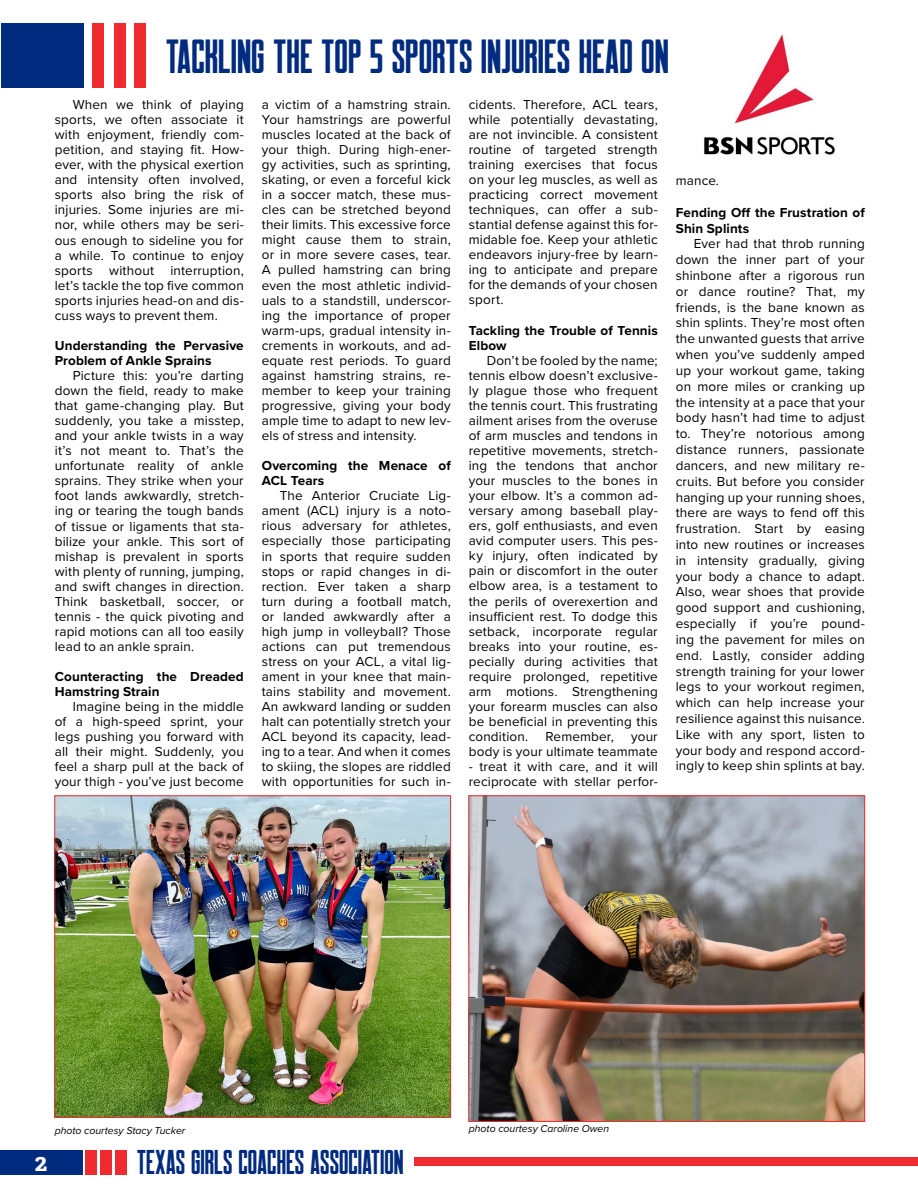
<style>
.page{position:relative;width:918px;height:1188px;background:#fff}
.page>*{position:absolute;margin:0;border:0;box-sizing:border-box;transform-origin:0 0}
.t1{font:48px "Robinson";color:#012b7f}
.t2{font:34.5px "Robinson";color:#012b7f}
.t3{font:700 24px "Adelle";color:#fff}
.t4{font:13.5px/15px "Proxima Nova";letter-spacing:.01em;color:#000;text-align:justify}
.t5{font:700 13.5px/15px "Proxima Nova";letter-spacing:.01em;color:#000}
.t6{font:italic 10.5px "Proxima Nova";color:#000}
.s1{font-size:10.35px}
</style>
<div class="page">
<img style="left:704px;top:34px;width:131px;height:121px">
<div style="left:0;top:1150px;width:82px;height:25px;background:#012b7f"></div>
<div style="left:85px;top:1150px;width:12px;height:25px;background:#ef2b2f"></div>
<div style="left:100px;top:1150px;width:12px;height:25px;background:#ef2b2f"></div>
<div style="left:115px;top:1150px;width:12px;height:25px;background:#ef2b2f"></div>
<div style="left:415px;top:1158px;width:503px;height:8px;background:#ef2b2f"></div>
<div style="left:1px;top:23px;width:83px;height:65px;background:#012b7f"></div>
<div style="left:93px;top:23px;width:11px;height:65px;background:#ef2b2f"></div>
<div style="left:114px;top:23px;width:12px;height:65px;background:#ef2b2f"></div>
<div style="left:135px;top:23px;width:11px;height:65px;background:#ef2b2f"></div>
<img style="left:471px;top:797px;width:392px;height:323px">
<div style="left:469px;top:795px;width:396px;height:327px;border:1px solid #ef2b2f"></div>
<img style="left:56px;top:797px;width:393px;height:319px">
<div style="left:54px;top:795px;width:397px;height:323px;border:1px solid #ef2b2f"></div>
<h1 class="t1" style="left:166px;top:32px;width:505px">TACKLING THE TOP 5 SPORTS INJURIES HEAD ON</h1>
<p class="t4" style="left:55px;top:96px;width:191px;text-indent:18px">When we think of playing sports, we often associate it with enjoyment, friendly com&shy;petition, and staying fit. How&shy;ever, with the physical exertion and intensity often involved, sports also bring the risk of injuries. Some injuries are mi&shy;nor, while others may be seri&shy;ous enough to sideline you for a while. To continue to enjoy sports without interruption, let’s tackle the top five common sports injuries head-on and dis&shy;cuss ways to prevent them.</p>
<p class="t5" style="left:55px;top:338px;width:190px">Understanding the Pervasive<br>Problem of Ankle Sprains</p>
<p class="t4" style="left:55px;top:367px;width:191px;text-indent:18px">Picture this: you’re darting down the field, ready to make that game-changing play. But suddenly, you take a misstep, and your ankle twists in a way it’s not meant to. That’s the unfortunate reality of ankle sprains. They strike when your foot lands awkwardly, stretch&shy;ing or tearing the tough bands of tissue or ligaments that sta&shy;bilize your ankle. This sort of mishap is prevalent in sports with plenty of running, jumping, and swift changes in direction.<br>Think basketball, soccer, or tennis - the quick pivoting and rapid motions can all too easily lead to an ankle sprain.</p>
<p class="t5" style="left:55px;top:669px;width:190px">Counteracting the Dreaded<br>Hamstring Strain</p>
<p class="t4" style="left:55px;top:699px;width:191px;text-indent:18px">Imagine being in the middle of a high-speed sprint, your legs pushing you forward with all their might. Suddenly, you feel a sharp pull at the back of your thigh - you’ve just become</p>
<p class="t4" style="left:262px;top:96px;width:191px">a victim of a hamstring strain.<br>Your hamstrings are powerful muscles located at the back of your thigh. During high-ener&shy;gy activities, such as sprinting, skating, or even a forceful kick in a soccer match, these mus&shy;cles can be stretched beyond their limits. This excessive force might cause them to strain, or in more severe cases, tear.<br>A pulled hamstring can bring even the most athletic individ&shy;uals to a standstill, underscor&shy;ing the importance of proper warm-ups, gradual intensity in&shy;crements in workouts, and ad&shy;equate rest periods. To guard against hamstring strains, re&shy;member to keep your training progressive, giving your body ample time to adapt to new lev&shy;els of stress and intensity.</p>
<p class="t5" style="left:262px;top:458px;width:191px">Overcoming the Menace of<br>ACL Tears</p>
<p class="t4" style="left:262px;top:488px;width:191px;text-indent:18px">The Anterior Cruciate Lig&shy;ament (ACL) injury is a noto&shy;rious adversary for athletes, especially those participating in sports that require sudden stops or rapid changes in di&shy;rection. Ever taken a sharp turn during a football match, or landed awkwardly after a high jump in volleyball? Those actions can put tremendous stress on your ACL, a vital lig&shy;ament in your knee that main&shy;tains stability and movement.<br>An awkward landing or sudden halt can potentially stretch your ACL beyond its capacity, lead&shy;ing to a tear. And when it comes to skiing, the slopes are riddled with opportunities for such in-</p>
<p class="t4" style="left:469px;top:96px;width:191px">cidents. Therefore, ACL tears, while potentially devastating, are not invincible. A consistent routine of targeted strength training exercises that focus on your leg muscles, as well as practicing correct movement techniques, can offer a sub&shy;stantial defense against this for&shy;midable foe. Keep your athletic endeavors injury-free by learn&shy;ing to anticipate and prepare for the demands of your chosen sport.</p>
<p class="t5" style="left:469px;top:322px;width:190px">Tackling the Trouble of Tennis<br>Elbow</p>
<p class="t4" style="left:469px;top:352px;width:191px;text-indent:18px">Don’t be fooled by the name; tennis elbow doesn’t exclusive&shy;ly plague those who frequent the tennis court. This frustrating ailment arises from the overuse of arm muscles and tendons in repetitive movements, stretch&shy;ing the tendons that anchor your muscles to the bones in your elbow. It’s a common ad&shy;versary among baseball play&shy;ers, golf enthusiasts, and even avid computer users. This pes&shy;ky injury, often indicated by pain or discomfort in the outer elbow area, is a testament to the perils of overexertion and insufficient rest. To dodge this setback, incorporate regular breaks into your routine, es&shy;pecially during activities that require prolonged, repetitive arm motions. Strengthening your forearm muscles can also be beneficial in preventing this condition.</p>
<p class="t4" style="left:545px;top:728px;width:70px">Remember,</p>
<p class="t4" style="left:469px;top:728px;width:191px;text-align:right">your<br>body is your ultimate teammate</p>
<p class="t4" style="left:469px;top:758px;width:191px">- treat it with care, and it will reciprocate with stellar perfor-</p>
<p class="t4" style="left:676px;top:173px;width:45px">mance.</p>
<p class="t5" style="left:676px;top:204px;width:191px;line-height:15.8px">Fending Off the Frustration of<br>Shin Splints</p>
<p class="t4" style="left:676px;top:235px;width:191px;line-height:15.8px;text-indent:18px">Ever had that throb running down the inner part of your shinbone after a rigorous run or dance routine? That, my friends, is the bane known as shin splints. They’re most often the unwanted guests that arrive when you’ve suddenly amped up your workout game, taking on more miles or cranking up the intensity at a pace that your body hasn’t had time to adjust to. They’re notorious among distance runners, passionate dancers, and new military re&shy;cruits. But before you consider hanging up your running shoes, there are ways to fend off this frustration. Start by easing into new routines or increases in intensity gradually, giving your body a chance to adapt.<br>Also, wear shoes that provide good support and cushioning, especially if you’re pound&shy;ing the pavement for miles on end. Lastly, consider adding strength training for your lower legs to your workout regimen, which can help increase your resilience against this nuisance.<br>Like with any sport, listen to your body and respond accord&shy;ingly to keep shin splints at bay.</p>
<p class="t6" style="left:55px;top:1123px;width:132px">photo courtesy Stacy Tucker</p>
<p class="t6" style="left:469px;top:1121px;width:142px">photo courtesy <span class="s1">Caroline Owen</span></p>
<h3 class="t3" style="left:35px;top:1148px;width:14px">2</h3>
<h2 class="t2" style="left:137px;top:1145px;width:268px">TEXAS GIRLS COACHES ASSOCIATION</h2>
</div>
